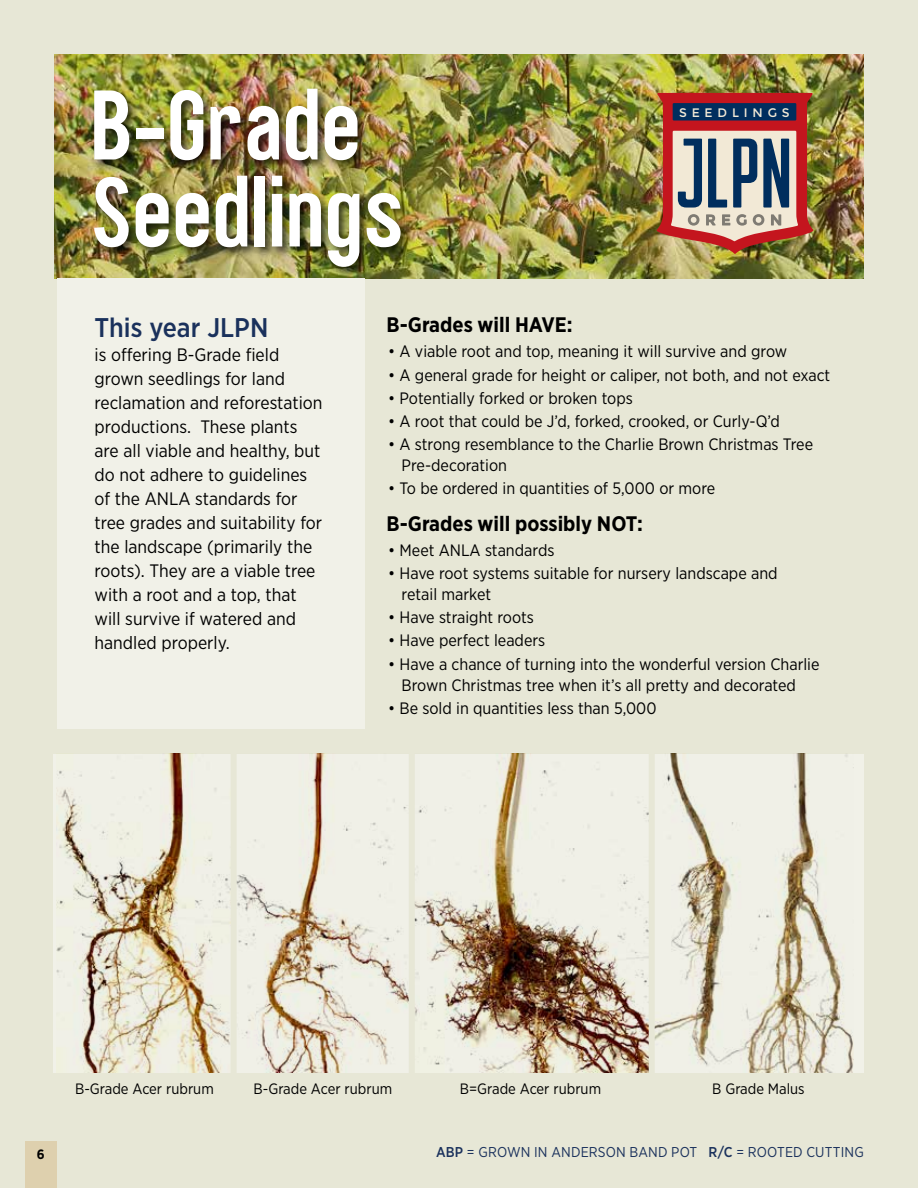
<style>
.page{position:relative;width:918px;height:1188px;background:#e7e7d6}
.page>*{position:absolute;margin:0;border:0;box-sizing:border-box;transform-origin:0 0}
.t1{font:79.5px/87px "Wearetrippin Display";color:#fff}
.t2{font:500 27px "Gotham Narrow";color:#1a315c}
.t3{font:700 21px "Gotham Narrow";color:#000}
.t4{font:18px/24px "Gotham Narrow";color:#000}
.t5{font:16.5px/21px "Gotham Narrow";color:#000}
.t6{font:15px "Gotham Narrow";color:#000}
.t7{font:14.25px "Gotham Narrow";letter-spacing:.01em;color:#1a315c}
.t8{font:700 13.5px "Gotham Narrow";color:#000}
.t9{font:12.3px "Montserrat";letter-spacing:.395em;color:#f2e9d6}
.s1{font-weight:500}
</style>
<div class="page">
<div style="left:25px;top:1141px;width:32px;height:47px;background:#ded0ae"></div>
<img style="left:54px;top:54px;width:810px;height:225px">
<div style="left:90px;top:85px;width:323px;height:195px;background:#000;opacity:.75"></div>
<svg style="left:657px;top:93px;width:156px;height:161px"></svg>
<img style="left:420px;top:754px;width:229px;height:319px">
<img style="left:655px;top:754px;width:198px;height:319px">
<img style="left:57px;top:754px;width:363px;height:319px">
<div style="left:231px;top:729px;width:6px;height:412px;background:#e7e7d6"></div>
<div style="left:409px;top:729px;width:6px;height:412px;background:#e7e7d6"></div>
<div style="left:57px;top:279px;width:307px;height:450px;background:#f1f1e8"></div>
<h1 class="t1" style="left:91px;top:82px;width:315px">B-Grade<br>Seedlings</h1>
<p class="t9" style="left:679px;top:105px;width:112px">SEEDLINGS</p>
<h2 class="t2" style="left:95px;top:311px;width:175px">This year JLPN</h2>
<p class="t4" style="left:95px;top:343px;width:230px">is offering B-Grade field grown seedlings for land reclamation and reforestation productions. These plants are all viable and healthy, but do not adhere to guidelines of the ANLA standards for tree grades and suitability for the landscape (primarily the roots). They are a viable tree with a root and a top, that will survive if watered and handled properly.</p>
<p class="t3" style="left:387px;top:311px;width:188px">B-Grades will HAVE:</p>
<p class="t5" style="left:388px;top:341px;width:401px">• A viable root and top, meaning it will survive and grow</p>
<p class="t5" style="left:388px;top:364px;width:444px">• A general grade for height or caliper, not both, and not exact</p>
<p class="t5" style="left:388px;top:387px;width:246px">• Potentially forked or broken tops</p>
<p class="t5" style="left:388px;top:410px;width:393px">• A root that could be J’d, forked, crooked, or Curly-Q’d</p>
<p class="t5" style="left:402px;top:434px;width:413px;text-indent:-13px">• A strong resemblance to the Charlie Brown Christmas Tree<br>Pre-decoration</p>
<p class="t5" style="left:388px;top:478px;width:329px">• To be ordered in quantities of 5,000 or more</p>
<p class="t3" style="left:387px;top:510px;width:258px">B-Grades will possibly NOT:</p>
<p class="t5" style="left:388px;top:539px;width:168px">• Meet ANLA standards</p>
<p class="t5" style="left:402px;top:562px;width:378px;text-indent:-13px">• Have root systems suitable for nursery landscape and retail market</p>
<p class="t5" style="left:388px;top:607px;width:147px">• Have straight roots</p>
<p class="t5" style="left:388px;top:630px;width:159px">• Have perfect leaders</p>
<p class="t5" style="left:402px;top:653px;width:419px;text-indent:-13px">• Have a chance of turning into the wonderful version Charlie<br>Brown Christmas tree when it’s all pretty and decorated</p>
<p class="t5" style="left:388px;top:697px;width:270px">• Be sold in quantities less than 5,000</p>
<p class="t6" style="left:75px;top:1080px;width:140px">B-Grade Acer rubrum</p>
<p class="t6" style="left:254px;top:1080px;width:140px">B-Grade Acer rubrum</p>
<p class="t6" style="left:460px;top:1080px;width:143px">B=Grade Acer rubrum</p>
<p class="t6" style="left:712px;top:1080px;width:94px">B Grade Malus</p>
<p class="t8" style="left:37px;top:1145px;width:9px">6</p>
<p class="t7" style="left:436px;top:1143px;width:429px"><span class="s1">ABP</span> = GROWN IN ANDERSON BAND POT <span class="s1">R/C</span> = ROOTED CUTTING</p>
</div>
